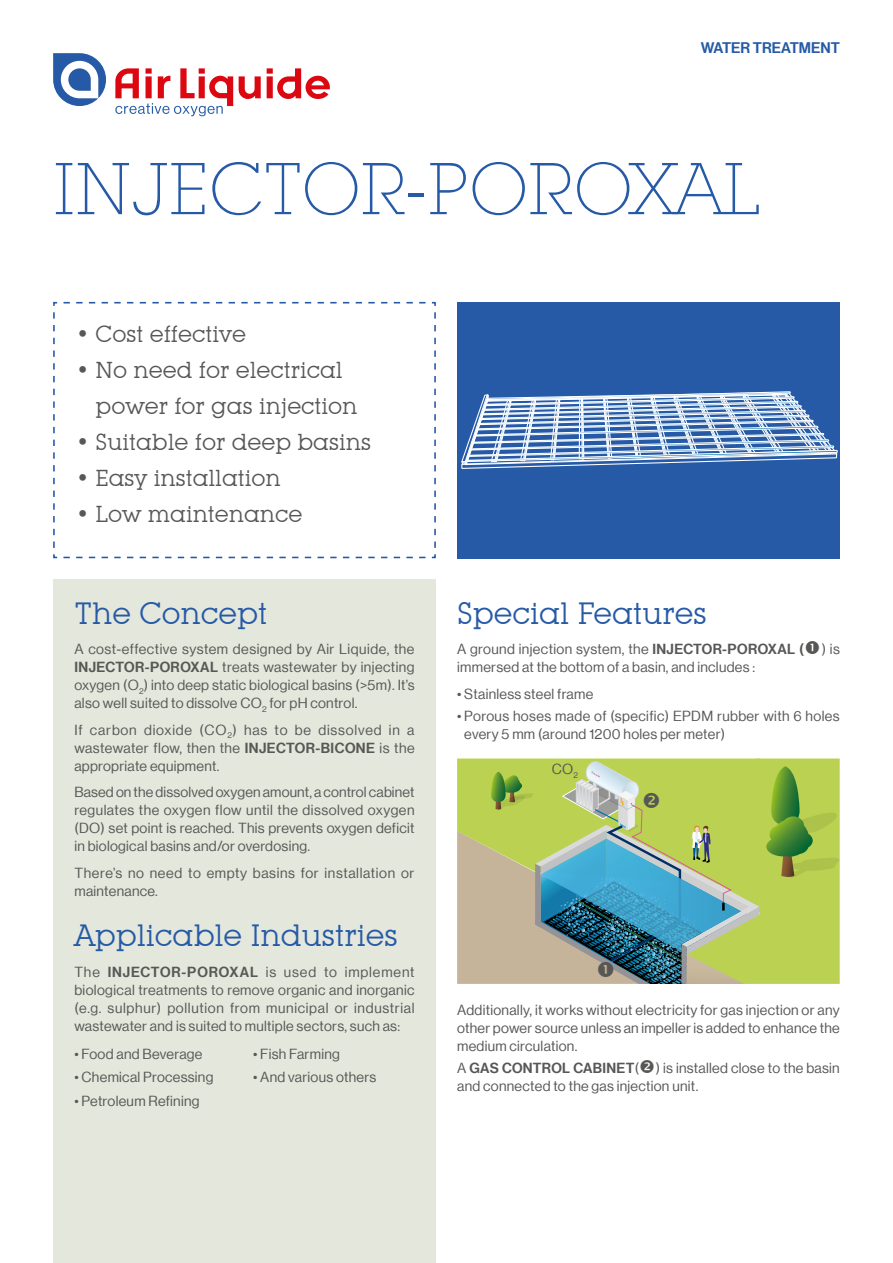
<style>
.page{position:relative;width:893px;height:1263px;background:#fff}
.page>*{position:absolute;margin:0;border:0;box-sizing:border-box;transform-origin:0 0}
.t1{font:300 72px "Lubalin Graph IT Cby BT Xtra";color:#265aa6}
.TITRE_1_ok{font:30px "Lubalin Graph IT Cby BT";color:#265aa6}
.Texte_Intro_ok{font:22.5px/36px "Lubalin Graph IT Cby BT";color:#575756}
.t2{font:15px "N Haas Grotesk DS Pro 65 Md";color:#265aa6}
.Text_Courant_9_5pt{font:14.25px/18px "N Haas Grotesk DS Pro 55 Rg";letter-spacing:.02em;color:#575756;text-align:justify}
.Text_C_puce_2_col{font:14.25px "N Haas Grotesk DS Pro 55 Rg";letter-spacing:.02em;color:#575756}
.Text_Courant_9_5pt-2{font:14.25px/18px "N Haas Grotesk DS Pro 55 Rg";letter-spacing:.045em;color:#575756}
.Text_C_Puce{font:14.25px "N Haas Grotesk DS Pro 55 Rg";color:#575756}
.s1{font-family:"N Haas Grotesk DS Pro 65 Md"}
</style>
<div class="page">
<svg style="left:53px;top:301px;width:383px;height:258px"></svg>
<div style="left:457px;top:302px;width:383px;height:256px;background:#265aa6"></div>
<svg style="left:461px;top:391px;width:377px;height:78px"></svg>
<div style="left:53px;top:579px;width:383px;height:684px;background:#e4e7dc"></div>
<svg style="left:53px;top:53px;width:53px;height:53px"></svg>
<svg style="left:239px;top:76px;width:22px;height:23px"></svg>
<svg style="left:267px;top:68px;width:63px;height:31px"></svg>
<svg style="left:115px;top:68px;width:118px;height:48px"></svg>
<svg style="left:457px;top:758px;width:383px;height:226px"></svg>
<p class="t2" style="left:701px;top:39px;width:141px">WATER TREATMENT</p>
<p class="t1" style="left:53px;top:145px;width:712px">INJECTOR-POROXAL</p>
<p class="Texte_Intro_ok" style="left:76px;top:316px;width:172px">• Cost effective</p>
<p class="Texte_Intro_ok" style="left:96px;top:352px;width:263px;text-indent:-20px">• No need for electrical power for gas injection</p>
<p class="Texte_Intro_ok" style="left:76px;top:424px;width:297px">• Suitable for deep basins</p>
<p class="Texte_Intro_ok" style="left:76px;top:460px;width:206px">• Easy installation</p>
<p class="Texte_Intro_ok" style="left:76px;top:496px;width:228px">• Low maintenance</p>
<p class="TITRE_1_ok" style="left:74px;top:595px;width:194px">The Concept</p>
<p class="Text_Courant_9_5pt" style="left:74px;top:640px;width:342px">A cost-effective system designed by Air Liquide, the <span class="s1">INJECTOR-POROXAL</span> treats wastewater by injecting oxygen (O<sub>2</sub>) into deep static biological basins (&gt;5m). It’s also well suited to dissolve CO<sub>2</sub> for pH control.</p>
<p class="Text_Courant_9_5pt" style="left:74px;top:721px;width:342px">If carbon dioxide (CO<sub>2</sub>) has to be dissolved in a wastewater flow, then the <span class="s1">INJECTOR-BICONE</span> is the appropriate equipment.</p>
<p class="Text_Courant_9_5pt" style="left:74px;top:783px;width:342px">Based on the dissolved oxygen amount, a control cabinet regulates the oxygen flow until the dissolved oxygen (DO) set point is reached. This prevents oxygen deficit in biological basins and/or overdosing.</p>
<p class="Text_Courant_9_5pt-2" style="left:74px;top:864px;width:341px">There’s no need to empty basins for installation or maintenance.</p>
<p class="TITRE_1_ok" style="left:74px;top:917px;width:325px">Applicable Industries</p>
<p class="Text_Courant_9_5pt" style="left:74px;top:963px;width:342px">The <span class="s1">INJECTOR-POROXAL</span> is used to implement biological treatments to remove organic and inorganic (e.g. sulphur) pollution from municipal or industrial wastewater and is suited to multiple sectors, such as:</p>
<p class="Text_C_puce_2_col" style="left:74px;top:1045px;width:130px">• Food and Beverage</p>
<p class="Text_C_puce_2_col" style="left:74px;top:1069px;width:141px">• Chemical Processing</p>
<p class="Text_C_puce_2_col" style="left:74px;top:1093px;width:127px">• Petroleum Refining</p>
<p class="Text_C_puce_2_col" style="left:253px;top:1045px;width:88px">• Fish Farming</p>
<p class="Text_C_puce_2_col" style="left:253px;top:1069px;width:125px">• And various others</p>
<p class="TITRE_1_ok" style="left:457px;top:595px;width:251px">Special Features</p>
<p class="Text_Courant_9_5pt" style="left:457px;top:640px;width:384px">A ground injection system, the <span class="s1">INJECTOR-POROXAL (</span> ) is immersed at the bottom of a basin, and includes :</p>
<p class="Text_Courant_9_5pt" style="left:457px;top:685px;width:138px">• Stainless steel frame</p>
<p class="Text_Courant_9_5pt" style="left:464px;top:707px;width:377px;text-indent:-7px">• Porous hoses made of (specific) EPDM rubber with 6 holes every 5 mm (around 1200 holes per meter)</p>
<p class="Text_C_Puce" style="left:552px;top:761px;width:28px">CO<sub>2</sub></p>
<p class="Text_Courant_9_5pt" style="left:457px;top:1001px;width:384px">Additionally, it works without electricity for gas injection or any other power source unless an impeller is added to enhance the medium circulation.</p>
<p class="Text_Courant_9_5pt" style="left:457px;top:1059px;width:384px">A <span class="s1">GAS CONTROL CABINET</span>( ) is installed close to the basin and connected to the gas injection unit.</p>
</div>
